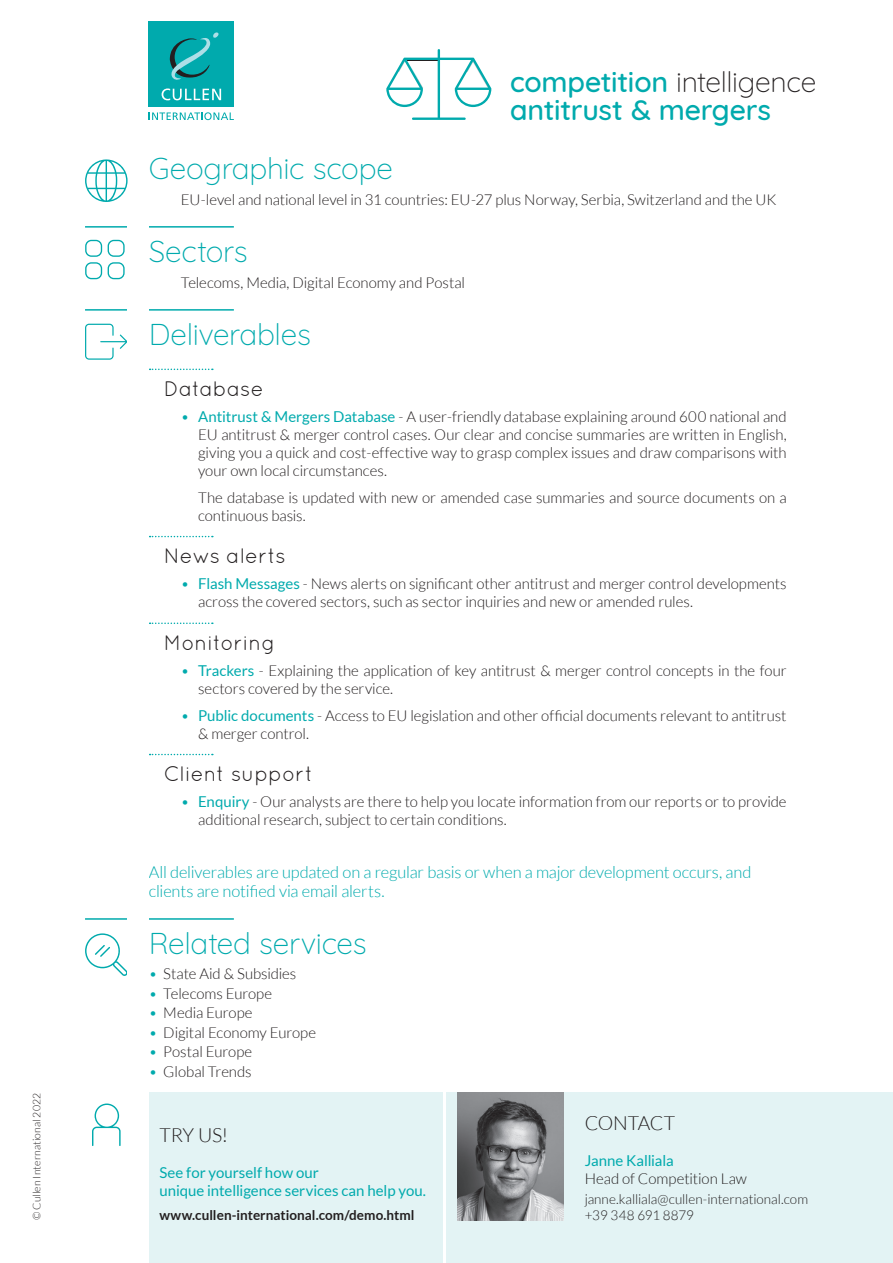
<style>
.page{position:relative;width:893px;height:1263px;background:#fff}
.page>*{position:absolute;margin:0;border:0;box-sizing:border-box;transform-origin:0 0}
.t1{font:300 30px "Quicksand";letter-spacing:-.01em;color:#00aaad}
.t2{font:500 28.5px/28.5px "Quicksand";letter-spacing:-.005em;color:#00aaad}
.t3{font:21px "Quicksand";color:#231f20}
.t4{font:300 19.5px "Lato";letter-spacing:-.015em;color:#231f20}
.t5{font:300 16.5px/19.8px "Lato";letter-spacing:-.01em;color:#00aaad}
.t6{font:300 15px/18px "Lato";letter-spacing:-.005em;color:#231f20}
.t7{font:15px/18px "Lato";letter-spacing:-.005em;color:#00aaad}
.t8{font:300 13.5px/16.2px "Lato";color:#231f20}
.t9{font:700 13.5px "Lato";color:#231f20}
.t10{font:300 10.5px "Lato";letter-spacing:.01em;color:#231f20}
.s1{font-weight:300;color:#231f20}
.s2{color:#00aaad}
.s3{font-weight:400;color:#00aaad}
</style>
<div class="page">
<div style="left:149px;top:1093px;width:293px;height:170px;background:#e3f3f4"></div>
<div style="left:446px;top:1093px;width:447px;height:170px;background:#e3f3f4"></div>
<hr style="left:85px;top:226px;width:149px;height:2px;background:#00aaad">
<hr style="left:85px;top:309px;width:149px;height:2px;background:#00aaad">
<svg style="left:150px;top:369px;width:63px;height:1px"></svg>
<svg style="left:150px;top:536px;width:63px;height:1px"></svg>
<svg style="left:150px;top:622px;width:63px;height:2px"></svg>
<svg style="left:150px;top:754px;width:63px;height:1px"></svg>
<hr style="left:85px;top:918px;width:149px;height:2px;background:#00aaad">
<svg style="left:149px;top:112px;width:85px;height:8px"></svg>
<div style="left:149px;top:21px;width:85px;height:85px;background:#00aaad"></div>
<svg style="left:170px;top:32px;width:49px;height:48px"></svg>
<svg style="left:162px;top:88px;width:59px;height:12px"></svg>
<svg style="left:85px;top:324px;width:42px;height:36px"></svg>
<svg style="left:85px;top:933px;width:42px;height:43px"></svg>
<svg style="left:92px;top:1103px;width:29px;height:43px"></svg>
<div style="left:128px;top:149px;width:21px;height:1061px;background:#fff"></div>
<img style="left:457px;top:1093px;width:106px;height:127px">
<svg style="left:386px;top:49px;width:105px;height:71px"></svg>
<div style="left:85px;top:240px;width:17px;height:17px;border:1px solid #00aaad;border-radius:6px"></div>
<div style="left:85px;top:262px;width:17px;height:17px;border:1px solid #00aaad;border-radius:6px"></div>
<div style="left:108px;top:240px;width:17px;height:17px;border:1px solid #00aaad;border-radius:6px"></div>
<div style="left:108px;top:262px;width:17px;height:17px;border:1px solid #00aaad;border-radius:6px"></div>
<svg style="left:85px;top:159px;width:43px;height:43px"></svg>
<p class="t10" style="left:31px;top:1220px;width:130px;rotate:-90deg">© Cullen International 2022</p>
<h2 class="t2" style="left:510px;top:65px;width:308px">competition <span class="s1">intelligence </span>antitrust &amp; mergers</h2>
<h1 class="t1" style="left:149px;top:145px;width:246px">Geographic scope</h1>
<p class="t6" style="left:181px;top:191px;width:597px">EU-level and national level in 31 countries: EU-27 plus Norway, Serbia, Switzerland and the UK</p>
<h1 class="t1" style="left:149px;top:228px;width:100px">Sectors</h1>
<p class="t6" style="left:181px;top:274px;width:286px">Telecoms, Media, Digital Economy and Postal</p>
<h1 class="t1" style="left:149px;top:311px;width:164px">Deliverables</h1>
<h3 class="t3" style="left:164px;top:376px;width:101px">Database</h3>
<p class="t6" style="left:198px;top:408px;width:590px;text-align:justify;text-indent:-17px"><span class="s2">•</span> <span class="s3">Antitrust &amp; Mergers Database</span> - A user-friendly database explaining around 600 national and EU antitrust &amp; merger control cases. Our clear and concise summaries are written in English, giving you a quick and cost-effective way to grasp complex issues and draw comparisons with your own local circumstances.</p>
<p class="t6" style="left:198px;top:488px;width:590px">The database is updated with new or amended case summaries and source documents on a continuous basis.</p>
<h3 class="t3" style="left:164px;top:543px;width:124px">News alerts</h3>
<p class="t6" style="left:198px;top:575px;width:590px;text-indent:-17px"><span class="s2">•</span> <span class="s3">Flash Messages</span> - News alerts on significant other antitrust and merger control developments across the covered sectors, such as sector inquiries and new or amended rules.</p>
<h3 class="t3" style="left:164px;top:630px;width:113px">Monitoring</h3>
<p class="t6" style="left:198px;top:662px;width:590px;text-indent:-17px"><span class="s2">•</span> <span class="s3">Trackers</span> - Explaining the application of key antitrust &amp; merger control concepts in the four sectors covered by the service.</p>
<p class="t6" style="left:198px;top:706px;width:590px;text-indent:-17px"><span class="s2">•</span> <span class="s3">Public documents</span> - Access to EU legislation and other official documents relevant to antitrust &amp; merger control.</p>
<h3 class="t3" style="left:164px;top:761px;width:151px">Client support</h3>
<p class="t6" style="left:198px;top:793px;width:590px;text-indent:-17px"><span class="s2">•</span> <span class="s3">Enquiry</span> - Our analysts are there to help you locate information from our reports or to provide additional research, subject to certain conditions.</p>
<p class="t5" style="left:149px;top:862px;width:604px">All deliverables are updated on a regular basis or when a major development occurs, and clients are notified via email alerts.</p>
<h1 class="t1" style="left:149px;top:920px;width:219px">Related services</h1>
<p class="t6" style="left:149px;top:965px;width:149px"><span class="s2">•</span> State Aid &amp; Subsidies</p>
<p class="t6" style="left:149px;top:984px;width:125px"><span class="s2">•</span> Telecoms Europe</p>
<p class="t6" style="left:149px;top:1004px;width:105px"><span class="s2">•</span> Media Europe</p>
<p class="t6" style="left:149px;top:1023px;width:169px"><span class="s2">•</span> Digital Economy Europe</p>
<p class="t6" style="left:149px;top:1043px;width:105px"><span class="s2">•</span> Postal Europe</p>
<p class="t6" style="left:149px;top:1062px;width:104px"><span class="s2">•</span> Global Trends</p>
<h3 class="t4" style="left:585px;top:1112px;width:92px">CONTACT</h3>
<p class="t7" style="left:585px;top:1151px;width:90px">Janne Kalliala</p>
<p class="t6" style="left:585px;top:1169px;width:164px">Head of Competition Law</p>
<p class="t8" style="left:585px;top:1191px;width:225px">janne.kalliala@cullen-international.com +39 348 691 8879</p>
<h3 class="t4" style="left:159px;top:1124px;width:70px">TRY US!</h3>
<p class="t7" style="left:159px;top:1163px;width:268px">See for yourself how our<br>unique intelligence services can help you.</p>
<p class="t9" style="left:159px;top:1208px;width:257px">www.cullen-international.com/demo.html</p>
</div>
